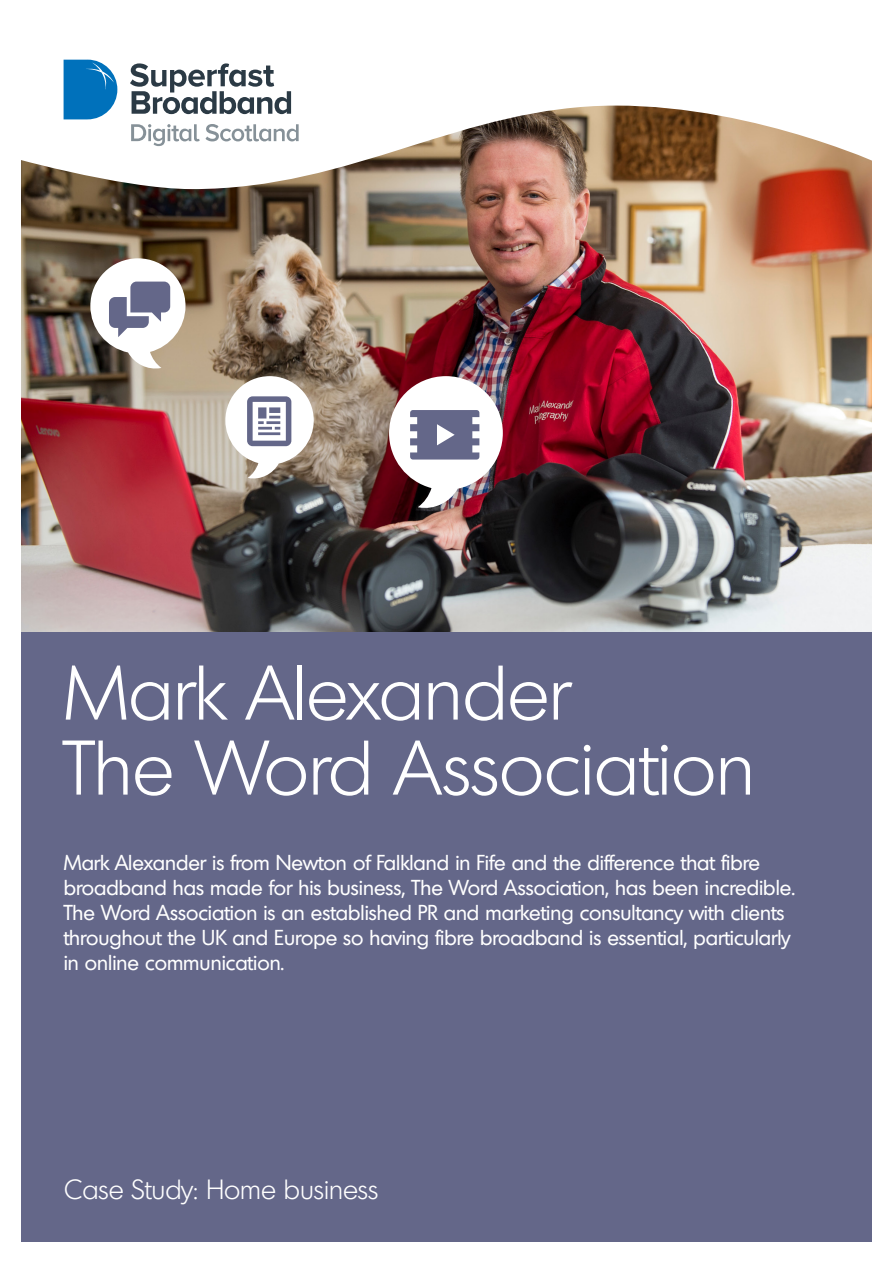
<style>
.page{position:relative;width:893px;height:1263px;background:#fff}
.page>*{position:absolute;margin:0;border:0;box-sizing:border-box;transform-origin:0 0}
.t1{font:300 75px/75px "Montreal TS";color:#fff}
.t2{font:300 27px "Montreal TS";color:#fff}
.t3{font:21px/25.2px "Montreal TS";color:#fff}
</style>
<div class="page">
<div style="left:21px;top:21px;width:851px;height:1221px;background:#646789"></div>
<img style="left:21px;top:189px;width:851px;height:442px">
<svg style="left:21px;top:21px;width:851px;height:168px;fill:#fff"></svg>
<svg style="left:64px;top:60px;width:53px;height:59px"></svg>
<svg style="left:131px;top:124px;width:168px;height:22px"></svg>
<svg style="left:130px;top:63px;width:161px;height:51px"></svg>
<svg style="left:90px;top:258px;width:95px;height:112px"></svg>
<svg style="left:389px;top:376px;width:114px;height:134px"></svg>
<svg style="left:225px;top:376px;width:89px;height:104px"></svg>
<p class="t1" style="left:64px;top:655px;width:692px">Mark Alexander<br>The Word Association</p>
<p class="t3" style="left:64px;top:849px;width:733px">Mark Alexander is from Newton of Falkland in Fife and the difference that fibre broadband has made for his business, The Word Association, has been incredible.<br>The Word Association is an established PR and marketing consultancy with clients throughout the UK and Europe so having fibre broadband is essential, particularly in online communication.</p>
<p class="t2" style="left:64px;top:1172px;width:316px">Case Study: Home business</p>
</div>
